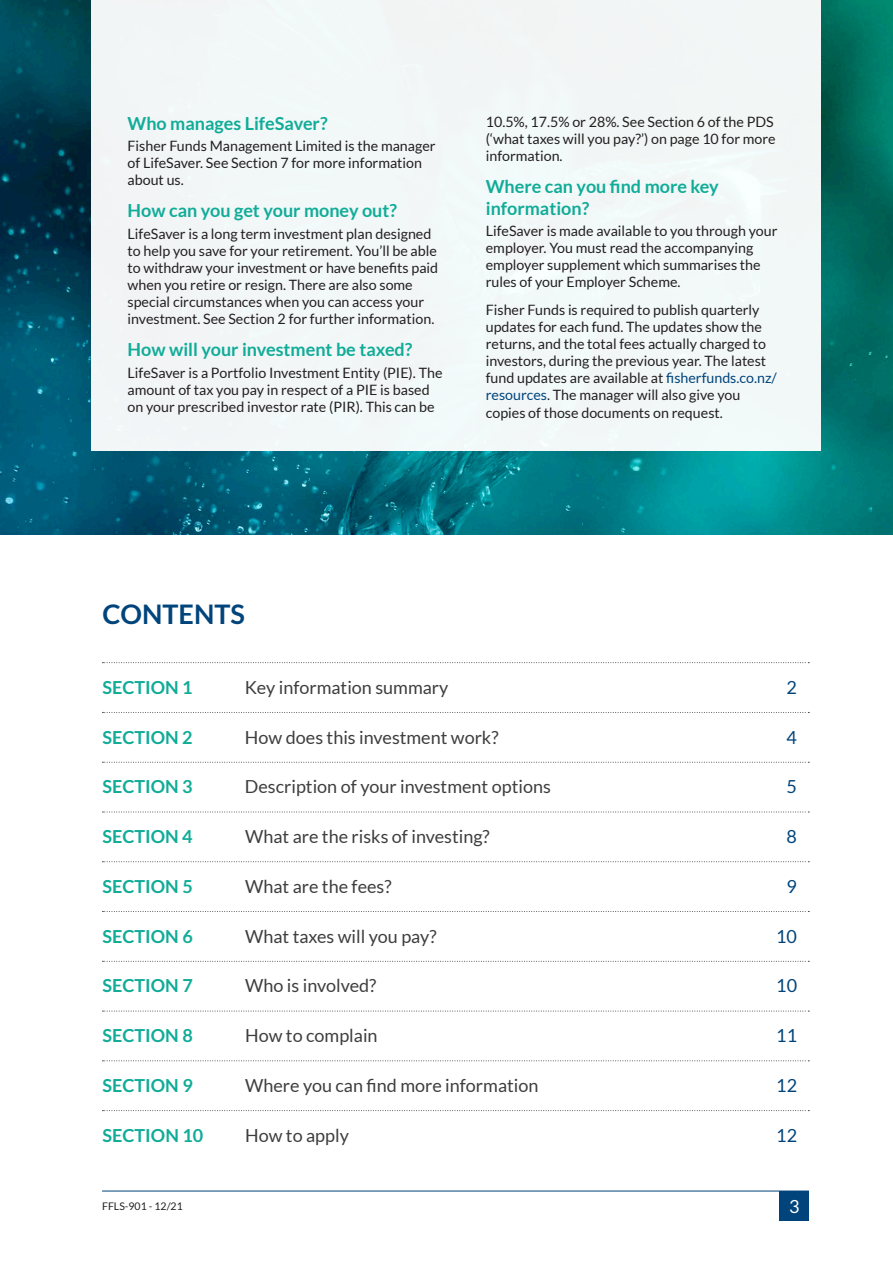
<style>
.page{position:relative;width:893px;height:1263px;background:#fff}
.page>*{position:absolute;margin:0;border:0;box-sizing:border-box;transform-origin:0 0}
.t1{font:700 27px "Lato";color:#00447b}
.t2{font:18px "Lato";color:#3e3e3f}
.t3{font:700 18px/21.6px "Lato";color:#10ac98}
.t4{font:18px "Lato";color:#00447b}
.t5{font:18px "Lato";color:#fff}
.t6{font:14.25px/17.1px "Lato";color:#231f20}
.t7{font:10.5px "Lato";color:#231f20}
.s1{color:#00447b}
</style>
<div class="page">
<hr style="left:102px;top:1191px;width:707px;height:1px;background:#00447b">
<div style="left:780px;top:1191px;width:29px;height:29px;background:#00447b"></div>
<svg style="left:102px;top:662px;width:707px;height:1px"></svg>
<svg style="left:102px;top:1011px;width:707px;height:1px"></svg>
<svg style="left:102px;top:712px;width:707px;height:1px"></svg>
<svg style="left:102px;top:1110px;width:707px;height:1px"></svg>
<svg style="left:102px;top:861px;width:707px;height:1px"></svg>
<svg style="left:102px;top:762px;width:707px;height:1px"></svg>
<svg style="left:102px;top:911px;width:707px;height:1px"></svg>
<svg style="left:102px;top:812px;width:707px;height:1px"></svg>
<svg style="left:102px;top:961px;width:707px;height:1px"></svg>
<svg style="left:102px;top:1060px;width:707px;height:1px"></svg>
<img style="left:0;top:0;width:893px;height:534px">
<div style="left:91px;top:0;width:730px;height:451px;background:#f2f7f7"></div>
<p class="t3" style="left:128px;top:112px;width:201px">Who manages LifeSaver?</p>
<p class="t6" style="left:128px;top:137px;width:309px">Fisher Funds Management Limited is the manager of LifeSaver. See Section 7 for more information about us.</p>
<p class="t3" style="left:128px;top:200px;width:271px">How can you get your money out?</p>
<p class="t6" style="left:128px;top:225px;width:312px">LifeSaver is a long term investment plan designed to help you save for your retirement. You’ll be able to withdraw your investment or have benefits paid when you retire or resign. There are also some special circumstances when you can access your investment. See Section 2 for further information.</p>
<p class="t3" style="left:128px;top:339px;width:286px">How will your investment be taxed?</p>
<p class="t6" style="left:128px;top:364px;width:316px">LifeSaver is a Portfolio Investment Entity (PIE). The amount of tax you pay in respect of a PIE is based on your prescribed investor rate (PIR). This can be</p>
<p class="t6" style="left:486px;top:113px;width:291px">10.5%, 17.5% or 28%. See Section 6 of the PDS (‘what taxes will you pay?’) on page 10 for more information.</p>
<p class="t3" style="left:486px;top:175px;width:235px">Where can you find more key information?</p>
<p class="t6" style="left:486px;top:222px;width:293px">LifeSaver is made available to you through your employer. You must read the accompanying employer supplement which summarises the rules of your Employer Scheme.</p>
<p class="t6" style="left:486px;top:301px;width:293px">Fisher Funds is required to publish quarterly updates for each fund. The updates show the returns, and the total fees actually charged to investors, during the previous year. The latest fund updates are available at <span class="s1">fisherfunds.co.nz/ resources</span>. The manager will also give you copies of those documents on request.</p>
<h1 class="t1" style="left:102px;top:598px;width:144px">CONTENTS</h1>
<p class="t3" style="left:102px;top:676px;width:92px">SECTION 1</p>
<p class="t2" style="left:245px;top:677px;width:205px">Key information summary</p>
<p class="t4" style="left:786px;top:677px;width:12px">2</p>
<p class="t3" style="left:102px;top:726px;width:92px">SECTION 2</p>
<p class="t2" style="left:245px;top:727px;width:255px">How does this investment work?</p>
<p class="t4" style="left:787px;top:727px;width:12px">4</p>
<p class="t3" style="left:102px;top:776px;width:92px">SECTION 3</p>
<p class="t2" style="left:245px;top:777px;width:307px">Description of your investment options</p>
<p class="t4" style="left:787px;top:777px;width:12px">5</p>
<p class="t3" style="left:102px;top:825px;width:92px">SECTION 4</p>
<p class="t2" style="left:245px;top:827px;width:246px">What are the risks of investing?</p>
<p class="t4" style="left:787px;top:827px;width:12px">8</p>
<p class="t3" style="left:102px;top:875px;width:92px">SECTION 5</p>
<p class="t2" style="left:245px;top:876px;width:148px">What are the fees?</p>
<p class="t4" style="left:787px;top:876px;width:12px">9</p>
<p class="t3" style="left:103px;top:925px;width:92px">SECTION 6</p>
<p class="t2" style="left:245px;top:926px;width:193px">What taxes will you pay?</p>
<p class="t4" style="left:776px;top:926px;width:22px">10</p>
<p class="t3" style="left:103px;top:975px;width:92px">SECTION 7</p>
<p class="t2" style="left:245px;top:976px;width:133px">Who is involved?</p>
<p class="t4" style="left:776px;top:976px;width:22px">10</p>
<p class="t3" style="left:103px;top:1024px;width:92px">SECTION 8</p>
<p class="t2" style="left:245px;top:1026px;width:134px">How to complain</p>
<p class="t4" style="left:776px;top:1026px;width:22px">11</p>
<p class="t3" style="left:103px;top:1074px;width:92px">SECTION 9</p>
<p class="t2" style="left:245px;top:1075px;width:295px">Where you can find more information</p>
<p class="t4" style="left:776px;top:1075px;width:22px">12</p>
<p class="t3" style="left:103px;top:1124px;width:102px">SECTION 10</p>
<p class="t2" style="left:245px;top:1125px;width:105px">How to apply</p>
<p class="t4" style="left:776px;top:1125px;width:22px">12</p>
<p class="t7" style="left:102px;top:1201px;width:82px">FFLS-901 - 12/21</p>
<p class="t5" style="left:789px;top:1197px;width:12px">3</p>
</div>
